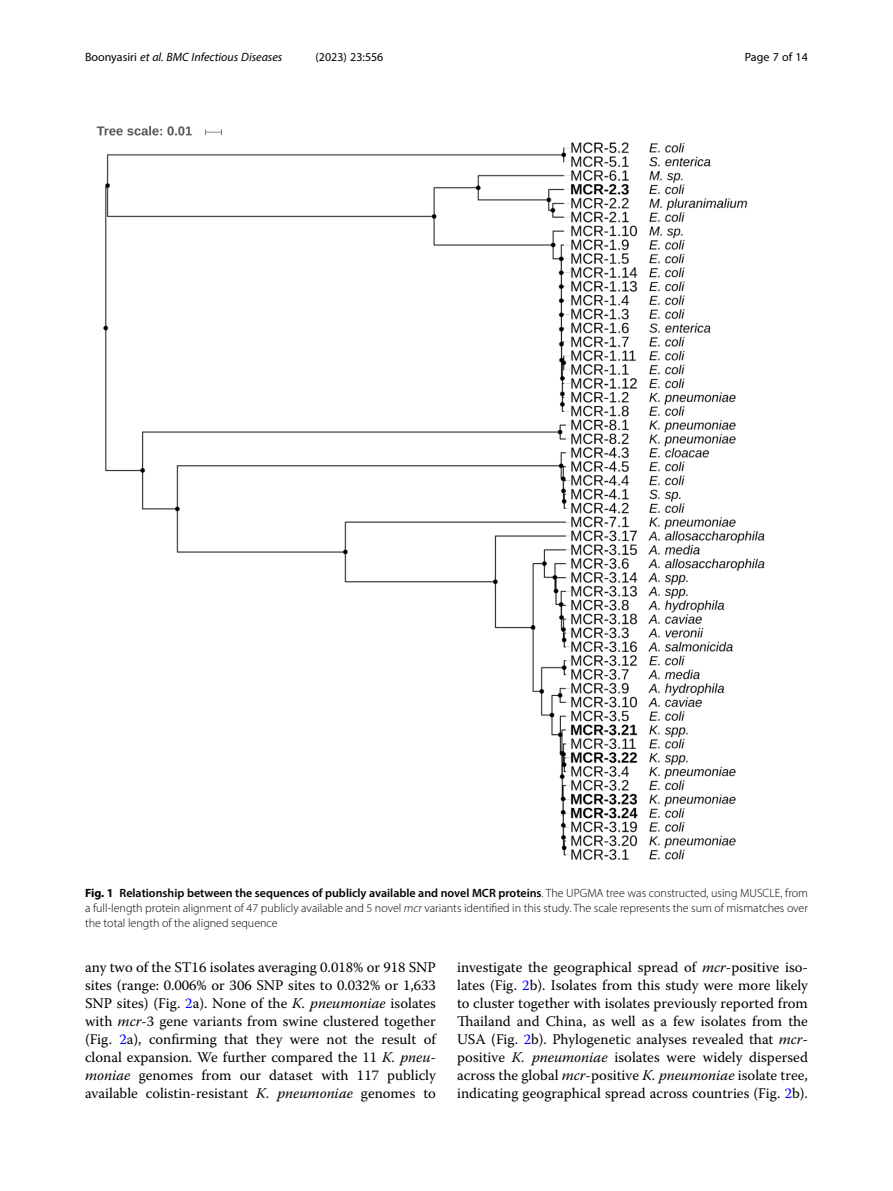
<style>
.page{position:relative;width:893px;height:1191px;background:#fff}
.page>*{position:absolute;margin:0;border:0;box-sizing:border-box;transform-origin:0 0}
.Body_Text{font:14.7px/18px "Warnock Pro";color:#000;text-align:justify}
.Figure_Caption{font:300 12px/15px "Myriad Pro";color:#000;text-align:justify}
.t1{font:italic 12px "Myriad Pro";color:#000}
.t2{font:12px "Myriad Pro";color:#000}
.s1{font-style:normal}
.s2{font-weight:700}
.s3{font-weight:600}
.s4{font-style:italic}
.s5{color:#00f}
</style>
<div class="page">
<img style="left:96px;top:126px;width:669px;height:734px">
<p class="t1" style="left:85px;top:50px;width:199px"><span class="s1">Boonyasiri</span> et al. BMC Infectious Diseases</p>
<p class="t2" style="left:315px;top:50px;width:70px">(2023) 23:556</p>
<p class="t2" style="left:745px;top:50px;width:65px">Page 7 of 14</p>
<p class="Figure_Caption" style="left:85px;top:885px;width:724px"><span class="s2">Fig. 1</span> <span class="s3">Relationship between the sequences of publicly available and novel MCR proteins</span>. The UPGMA tree was constructed, using MUSCLE, from a full-length protein alignment of 47 publicly available and 5 novel <span class="s4">mcr</span> variants identified in this study. The scale represents the sum of mismatches over the total length of the aligned sequence</p>
<p class="Body_Text" style="left:85px;top:958px;width:352px">any two of the ST16 isolates averaging 0.018% or 918 SNP sites (range: 0.006% or 306 SNP sites to 0.032% or 1,633<br>SNP sites) (Fig. <span class="s5">2</span>a). None of the <span class="s4">K. pneumoniae</span> isolates with <span class="s4">mcr</span>-3 gene variants from swine clustered together (Fig. <span class="s5">2</span>a), confirming that they were not the result of clonal expansion. We further compared the 11 <span class="s4">K. pneu&shy;moniae</span> genomes from our dataset with 117 publicly available colistin-resistant <span class="s4">K. pneumoniae</span> genomes to</p>
<p class="Body_Text" style="left:457px;top:958px;width:352px">investigate the geographical spread of <span class="s4">mcr</span>-positive iso&shy;lates (Fig. <span class="s5">2</span>b). Isolates from this study were more likely to cluster together with isolates previously reported from Thailand and China, as well as a few isolates from the USA (Fig. <span class="s5">2</span>b). Phylogenetic analyses revealed that <span class="s4">mcr&shy;</span>positive <span class="s4">K. pneumoniae</span> isolates were widely dispersed across the global <span class="s4">mcr</span>-positive <span class="s4">K. pneumoniae</span> isolate tree, indicating geographical spread across countries (Fig. <span class="s5">2</span>b).</p>
</div>
